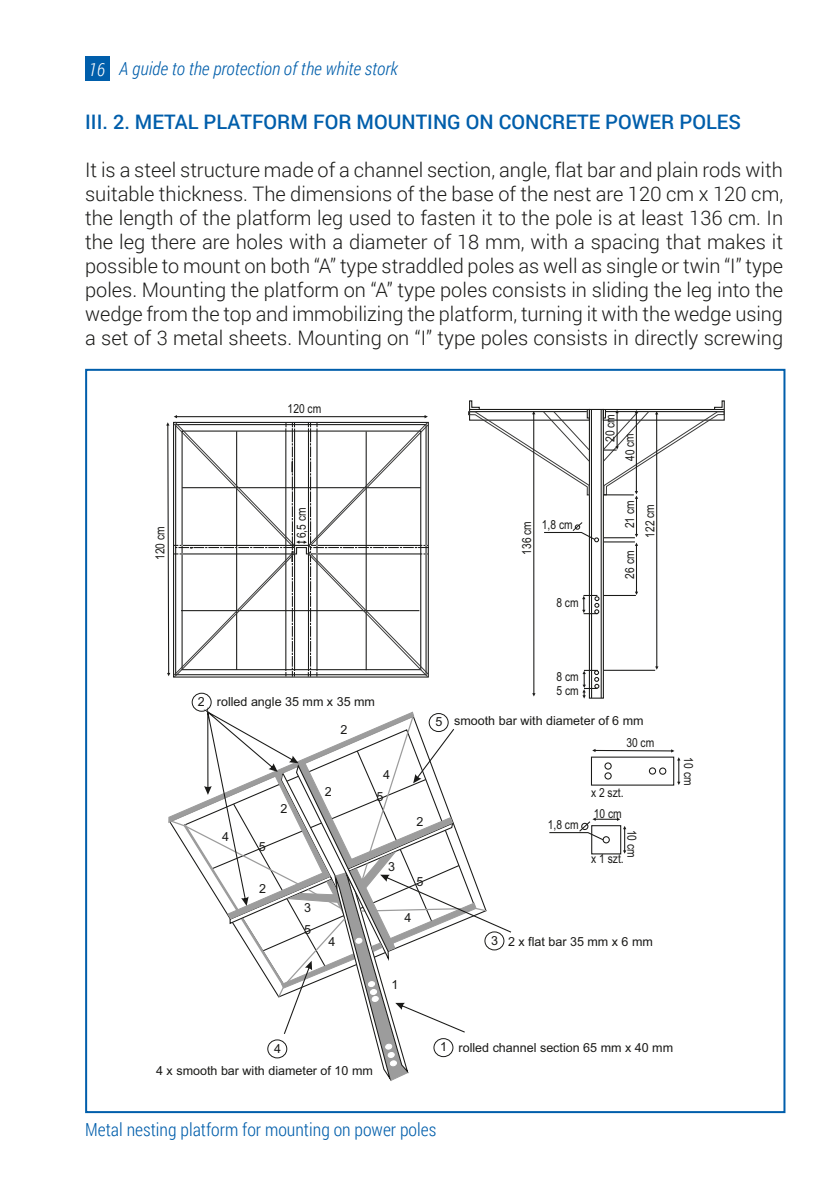
<style>
.page{position:relative;width:840px;height:1191px;background:#fff}
.page>*{position:absolute;margin:0;border:0;box-sizing:border-box;transform-origin:0 0}
.t1{font:300 20px/24px "Roboto";color:#1a1a18;text-align:justify}
.t2{font:500 20px "Roboto";color:#005eab}
.t3{font:300 18px "Roboto Condensed";color:#005eab}
.t4{font:italic 300 18px "Roboto Condensed";color:#005eab}
.t5{font:12.6px "Arial";color:#1a1a18}
.t6{font:12.6px/13.8px "Arial Narrow";color:#1a1a18}
.s1{color:#fff}
</style>
<div class="page">
<div style="left:85px;top:57px;width:24px;height:24px;background:#005eab"></div>
<svg style="left:468px;top:400px;width:256px;height:298px"></svg>
<div style="left:192px;top:693px;width:19px;height:18px;border:1px solid #1a1a18;border-radius:50%"></div>
<svg style="left:168px;top:706px;width:343px;height:375px"></svg>
<div style="left:590px;top:756px;width:83px;height:29px;border:1px solid #1a1a18"></div>
<svg style="left:592px;top:749px;width:88px;height:36px"></svg>
<svg style="left:549px;top:817px;width:77px;height:36px"></svg>
<svg style="left:166px;top:415px;width:263px;height:263px"></svg>
<p class="t4" style="left:88px;top:56px;width:310px"><span class="s1">16</span> A guide to the protection of the white stork</p>
<p class="t2" style="left:85px;top:108px;width:92px">III. 2. METAL</p>
<p class="t2" style="left:203px;top:108px;width:13px">PLAT</p>
<p class="t2" style="left:252px;top:108px;width:488px">FORM FOR MOUNTI NG ON CONCRETE POWER POLES</p>
<p class="t1" style="left:85px;top:157px;width:699px">It is a steel structure made of a channel section, angle, flat bar and plain rods with suitable thickness. The dimensions of the base of the nest are 120 cm x 120 cm, the length of the platform leg used to fasten it to the pole is at least 136 cm. In the leg there are holes with a diameter of 18 mm, with a spacing that makes it possible to mount on both “A” type straddled poles as well as single or twin “I” type poles. Mounting the platform on “A” type poles consists in sliding the leg into the wedge from the top and immobilizing the platform, turning it with the wedge using a set of 3 metal sheets. Mounting on “I” type poles consists in directly screwing</p>
<p class="t6" style="left:153px;top:560px;width:35px;rotate:-90deg">120 cm</p>
<p class="t6" style="left:287px;top:401px;width:35px">120 cm</p>
<p class="t6" style="left:294px;top:538px;width:32px;rotate:-90deg">6,5 cm</p>
<p class="t6" style="left:519px;top:554px;width:35px;rotate:-90deg">136 cm</p>
<p class="t6" style="left:541px;top:517px;width:32px">1,8 cm</p>
<p class="t6" style="left:556px;top:595px;width:24px">8 cm</p>
<p class="t6" style="left:602px;top:442px;width:29px;rotate:-89deg">20 cm</p>
<p class="t6" style="left:622px;top:461px;width:29px;rotate:-92deg">40 cm</p>
<p class="t6" style="left:622px;top:528px;width:30px;rotate:-90deg">21 cm</p>
<p class="t6" style="left:642px;top:538px;width:35px;rotate:-91deg">122 cm</p>
<p class="t6" style="left:622px;top:579px;width:29px;rotate:-90deg">26 cm</p>
<p class="t5" style="left:198px;top:692px;width:8px">2</p>
<p class="t5" style="left:217px;top:693px;width:159px">rolled angle 35 mm x 35 mm</p>
<p class="t5" style="left:340px;top:720px;width:8px">2</p>
<p class="t5" style="left:222px;top:827px;width:8px">4</p>
<p class="t5" style="left:259px;top:837px;width:8px">5</p>
<p class="t5" style="left:259px;top:879px;width:8px">2</p>
<p class="t5" style="left:280px;top:800px;width:8px">2</p>
<p class="t5" style="left:324px;top:783px;width:8px">2</p>
<p class="t5" style="left:304px;top:898px;width:8px">3</p>
<p class="t5" style="left:304px;top:921px;width:8px">5</p>
<p class="t5" style="left:328px;top:933px;width:8px">4</p>
<p class="t5" style="left:383px;top:766px;width:8px">4</p>
<p class="t5" style="left:376px;top:788px;width:8px">5</p>
<p class="t5" style="left:416px;top:812px;width:8px">2</p>
<p class="t5" style="left:388px;top:857px;width:8px">3</p>
<p class="t5" style="left:416px;top:872px;width:8px">5</p>
<p class="t5" style="left:404px;top:908px;width:8px">4</p>
<p class="t5" style="left:435px;top:713px;width:8px">5</p>
<p class="t6" style="left:556px;top:669px;width:24px">8 cm<br>5 cm</p>
<p class="t5" style="left:454px;top:712px;width:191px">smooth bar with diameter of 6 mm</p>
<p class="t6" style="left:626px;top:735px;width:29px">30 cm</p>
<p class="t6" style="left:547px;top:817px;width:32px">1,8 cm</p>
<p class="t6" style="left:590px;top:785px;width:34px">x 2 szt.</p>
<p class="t6" style="left:593px;top:805px;width:29px">10 cm</p>
<p class="t6" style="left:639px;top:829px;width:29px;rotate:90deg">10 cm</p>
<p class="t6" style="left:591px;top:851px;width:34px">x 1 szt.</p>
<p class="t5" style="left:491px;top:932px;width:8px">3</p>
<p class="t5" style="left:507px;top:932px;width:146px">2 x flat bar 35 mm x 6 mm</p>
<p class="t5" style="left:391px;top:976px;width:8px">1</p>
<p class="t6" style="left:695px;top:757px;width:29px;rotate:90deg">10 cm</p>
<p class="t5" style="left:274px;top:1040px;width:8px">4</p>
<p class="t5" style="left:156px;top:1062px;width:218px">4 x smooth bar with diameter of 10 mm</p>
<p class="t5" style="left:440px;top:1038px;width:8px">1</p>
<p class="t5" style="left:458px;top:1038px;width:216px">rolled channel section 65 mm x 40 mm</p>
<p class="t3" style="left:85px;top:1117px;width:352px">Metal nesting platform for mounting on power poles</p>
</div>
